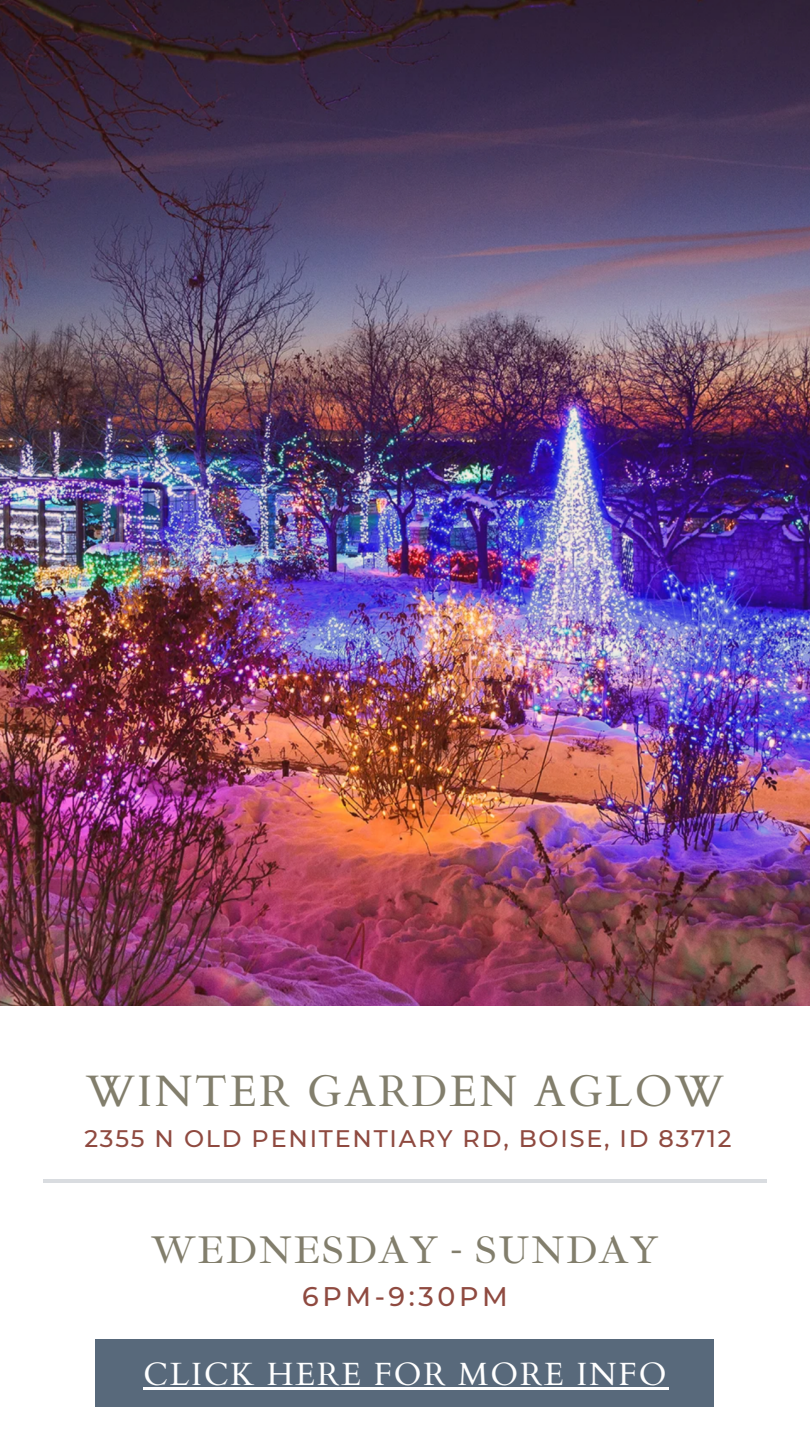
<style>
.page{position:relative;width:810px;height:1440px;background:#fff}
.page>*{position:absolute;margin:0;border:0;box-sizing:border-box;transform-origin:0 0}
.t1{font:44.1px "Cardo";letter-spacing:.06em;color:#827e6c}
.t2{font:39.6px "Ibarra Real Nova";letter-spacing:.03em;color:#827e6c}
.t3{font:32.2px "Cardo";letter-spacing:.06em;color:#fff}
.t4{font:500 26.9px "Montserrat";letter-spacing:.135em;color:#8f4a40}
.t5{font:500 23.9px "Montserrat";letter-spacing:.075em;color:#8f4a40}
</style>
<div class="page">
<img style="left:0;top:0;width:810px;height:1006px">
<hr style="left:43px;top:1179px;width:724px;height:4px;background:#d9dce0">
<div style="left:96px;top:1339px;width:618px;height:68px;background:#58697b"></div>
<hr style="left:143px;top:1387px;width:525px;height:3px;background:#fff">
<h1 class="t1" style="left:86px;top:1062px;width:639px">WINTER GARDEN AGLOW</h1>
<p class="t5" style="left:84px;top:1124px;width:649px">2355 N OLD PENITENTIARY RD, BOISE, ID 83712</p>
<h2 class="t2" style="left:151px;top:1225px;width:509px">WEDNESDAY - SUNDAY</h2>
<p class="t4" style="left:302px;top:1280px;width:207px">6PM-9:30PM</p>
<h3 class="t3" style="left:143px;top:1353px;width:525px">CLICK HERE FOR MORE INFO</h3>
</div>
